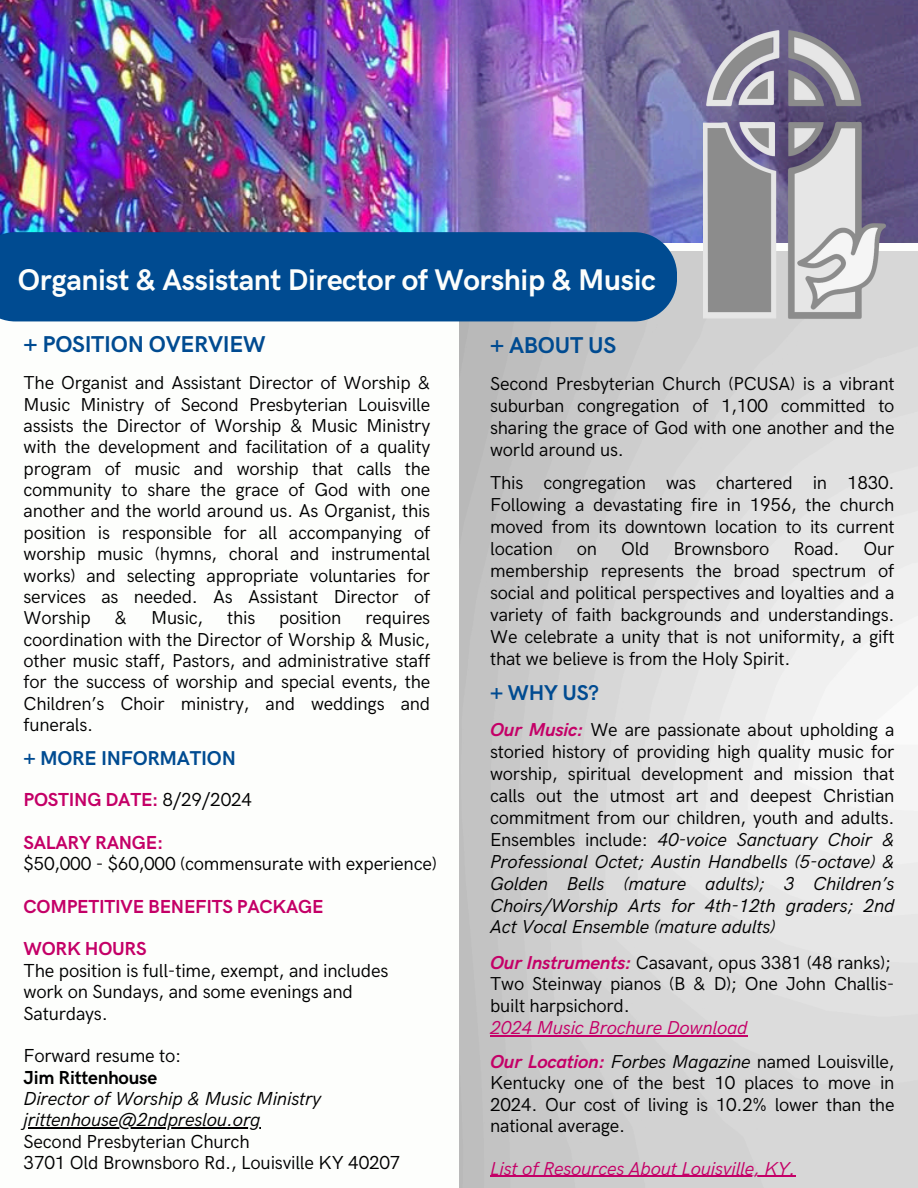
<style>
.page{position:relative;width:918px;height:1188px;background:#fff}
.page>*{position:absolute;margin:0;border:0;box-sizing:border-box;transform-origin:0 0}
.t1{font:700 30px "HK Grotesk";letter-spacing:-.01em;color:#fdfefc}
.t2{font:700 22.95px "HK Grotesk";letter-spacing:-.01em;color:#004b91}
.t3{font:700 21.45px "HK Grotesk";color:#004b91}
.t4{font:700 20.1px "HK Grotesk";letter-spacing:-.015em;color:#004b91}
.t5{font:18.9px/21.3px "HK Grotesk";letter-spacing:-.015em;color:#000}
.t6{font:700 18.9px "HK Grotesk";letter-spacing:-.015em;color:#c40067}
.t7{font:italic 18.9px "HK Grotesk";letter-spacing:-.015em;color:#000}
.t8{font:700 18.9px "HK Grotesk";letter-spacing:-.015em;color:#000}
.t9{font:18.75px/21.9px "HK Grotesk";letter-spacing:-.015em;color:#000;text-align:justify}
.t10{font:italic 18.75px "HK Grotesk";letter-spacing:-.015em;color:#c40067}
.s1{font-weight:700;font-style:italic;color:#c40067}
.s2{font-style:italic}
.s3{font-weight:400;color:#000}
</style>
<div class="page">
<img style="left:0;top:0;width:918px;height:243px">
<img style="left:459px;top:252px;width:459px;height:936px">
<div style="left:0;top:232px;width:677px;height:89px;background:#004b91"></div>
<img style="left:704px;top:31px;width:183px;height:291px">
<hr style="left:28px;top:1128px;width:232px;height:1px;background:#000">
<hr style="left:490px;top:1035px;width:257px;height:2px;background:#c40067">
<hr style="left:490px;top:1176px;width:305px;height:1px;background:#c40067">
<p class="t1" style="left:18px;top:263px;width:640px">Organist &amp; Assistant Director of Worship &amp; Music</p>
<h2 class="t2" style="left:24px;top:331px;width:244px">+ POSITION OVERVIEW</h2>
<p class="t9" style="left:24px;top:373px;width:408px;line-height:21.3px">The Organist and Assistant Director of Worship &amp; Music Ministry of Second Presbyterian Louisville assists the Director of Worship &amp; Music Ministry with the development and facilitation of a quality program of music and worship that calls the community to share the grace of God with one another and the world around us. As Organist, this position is responsible for all accompanying of worship music (hymns, choral and instrumental works) and selecting appropriate voluntaries for services as needed. As Assistant Director of Worship</p>
<p class="t2" style="left:490px;top:333px;width:127px">+ ABOUT US</p>
<h3 class="t9" style="left:490px;top:374px;width:406px">Second Presbyterian Church (PCUSA) is a vibrant suburban congregation of 1,100 committed to sharing the grace of God with one another and the world around us.</h3>
<p class="t9" style="left:490px;top:473px;width:406px">This congregation was chartered in 1830.<br>Following a devastating fire in 1956, the church moved from its downtown location to its current location</p>
<p class="t9" style="left:490px;top:539px;width:406px;text-indent:373px">Our membership represents the broad spectrum of social and political perspectives and loyalties and a variety of faith backgrounds and understandings.<br>We celebrate a unity that is not uniformity, a gift that we believe is from the Holy Spirit.</p>
<p class="t3" style="left:490px;top:681px;width:110px">+ WHY US?</p>
<p class="t9" style="left:490px;top:719px;width:406px"><span class="s1">Our Music:</span> We are passionate about upholding a storied history of providing high quality music for worship, spiritual development and mission that calls out the utmost art and deepest Christian commitment from our children, youth and adults.<br>Ensembles include: <span class="s2">40-voice Sanctuary Choir &amp; Professional Octet; Austin Handbells (5-octave) &amp; Golden Bells (mature adults); 3 Children’s Choirs/Worship Arts for 4th-12th graders; 2nd Act Vocal Ensemble (mature adults)</span></p>
<p class="t9" style="left:490px;top:952px;width:402px"><span class="s1">Our Instruments:</span> Casavant, opus 3381 (48 ranks);</p>
<p class="t9" style="left:490px;top:974px;width:406px">Two Steinway pianos (B &amp; D); One John Challis&shy;built harpsichord.</p>
<p class="t10" style="left:490px;top:1017px;width:259px">2024 Music Brochure Download</p>
<p class="t9" style="left:490px;top:1052px;width:406px;line-height:21.3px"><span class="s1">Our Location:</span> <span class="s2">Forbes Magazine</span> named Louisville, Kentucky one of the best 10 places to move in 2024. Our cost of living is 10.2% lower than the national average.</p>
<p class="t10" style="left:490px;top:1158px;width:307px">List of Resources About Louisville, KY.</p>
<p class="t9" style="left:577px;top:539px;width:22px">on</p>
<p class="t9" style="left:621px;top:539px;width:30px">Old</p>
<p class="t9" style="left:674px;top:539px;width:97px">Brownsboro</p>
<p class="t9" style="left:793px;top:539px;width:48px">Road.</p>
<p class="t9" style="left:115px;top:608px;width:14px">&amp;</p>
<p class="t9" style="left:151px;top:608px;width:54px">Music,</p>
<p class="t9" style="left:227px;top:608px;width:30px">this</p>
<p class="t9" style="left:279px;top:608px;width:64px">position</p>
<p class="t9" style="left:24px;top:608px;width:408px;line-height:21.3px;text-indent:342px">requires coordination with the Director of Worship &amp; Music, other music staff, Pastors, and administrative staff for the success of worship and special events, the Children’s Choir ministry, and weddings and funerals.</p>
<p class="t4" style="left:24px;top:747px;width:214px">+ MORE INFORMATION</p>
<h2 class="t6" style="left:24px;top:789px;width:230px">POSTING DATE: <span class="s3">8/29/2024</span></h2>
<p class="t6" style="left:24px;top:832px;width:141px">SALARY RANGE:</p>
<p class="t5" style="left:24px;top:854px;width:415px">$50,000 - $60,000 (commensurate with experience)</p>
<p class="t6" style="left:24px;top:896px;width:301px">COMPETITIVE BENEFITS PACKAGE</p>
<p class="t6" style="left:24px;top:938px;width:124px">WORK HOURS</p>
<p class="t5" style="left:24px;top:960px;width:366px">The position is full-time, exempt, and includes</p>
<p class="t5" style="left:24px;top:982px;width:331px">work on Sundays, and some evenings and<br>Saturdays.</p>
<h1 class="t5" style="left:24px;top:1046px;width:159px">Forward resume to:</h1>
<h2 class="t8" style="left:24px;top:1067px;width:135px">Jim Rittenhouse</h2>
<p class="t7" style="left:24px;top:1088px;width:299px">Director of Worship &amp; Music Ministry</p>
<h3 class="t7" style="left:24px;top:1109px;width:239px">jrittenhouse@2ndpreslou.org</h3>
<h4 class="t5" style="left:24px;top:1131px;width:228px">Second Presbyterian Church</h4>
<p class="t5" style="left:24px;top:1153px;width:378px">3701 Old Brownsboro Rd., Louisville KY 40207</p>
</div>
